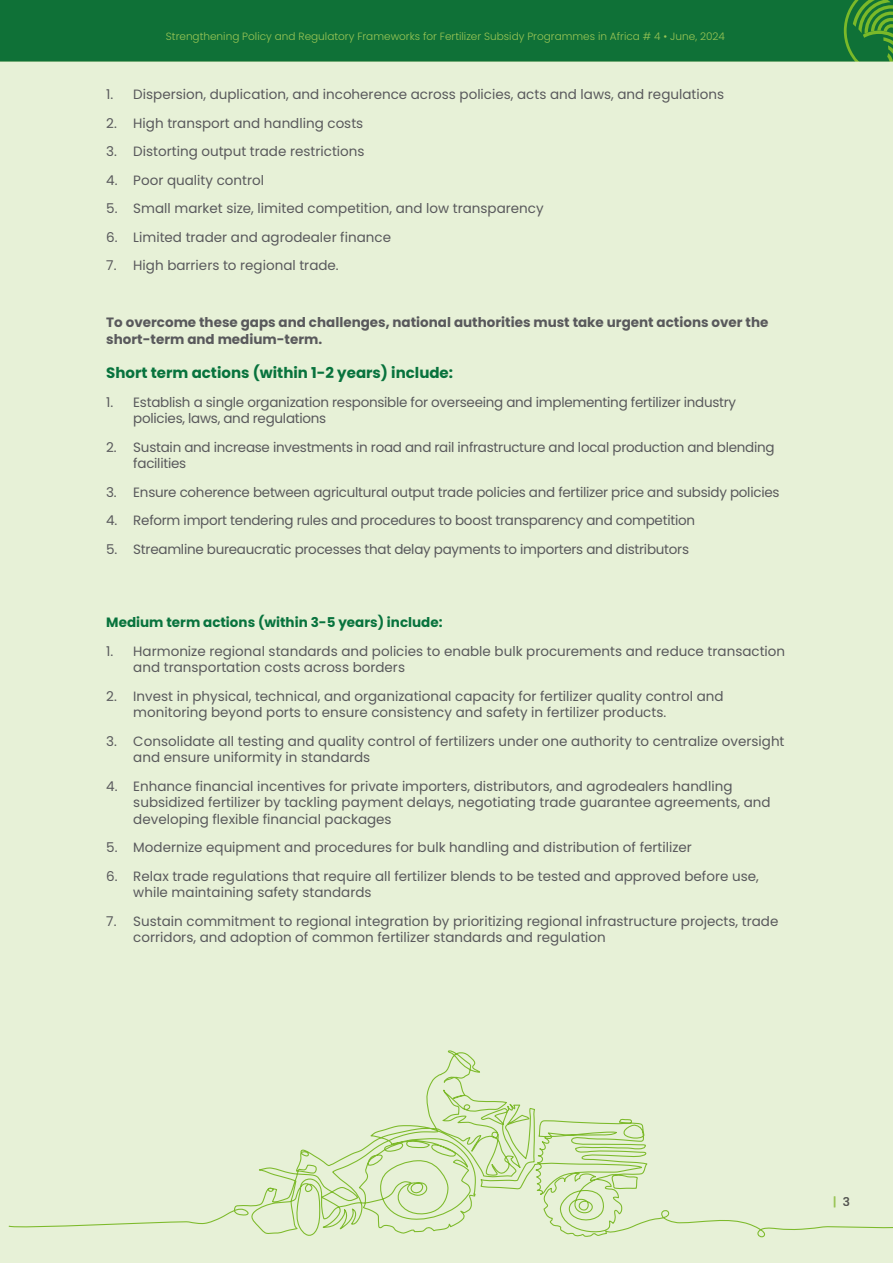
<style>
.page{position:relative;width:893px;height:1263px;background:#fff}
.page>*{position:absolute;margin:0;border:0;box-sizing:border-box;transform-origin:0 0}
.t1{font:700 15px "Poppins";color:#08733d}
.t2{font:13.5px/16.5px "Poppins";color:#59595c}
.t3{font:13.5px/16.5px "Poppins";letter-spacing:-.02em;color:#59595c}
.t4{font:700 13.5px/16.5px "Poppins";color:#59595c}
.t5{font:700 13.5px "Poppins";color:#08733d}
.t6{font:500 12px "Poppins";color:#99c555}
.t7{font:300 10.5px "Poppins";color:#99c555}
.s1{color:#575756}
</style>
<div class="page">
<div style="left:0;top:0;width:893px;height:62px;background:#0f7137"></div>
<svg style="left:844px;top:0;width:49px;height:62px"></svg>
<div style="left:0;top:62px;width:893px;height:1201px;background:#e7f1d7"></div>
<svg style="left:8px;top:1050px;width:885px;height:188px"></svg>
<p class="t7" style="left:166px;top:30px;width:560px">Strengthening Policy and Regulatory Frameworks for Fertilizer Subsidy Programmes in Africa # 4 • June, 2024</p>
<p class="t2" style="left:106px;top:86px;width:619px">1. Dispersion, duplication, and incoherence across policies, acts and laws, and regulations</p>
<p class="t2" style="left:106px;top:115px;width:258px">2. High transport and handling costs</p>
<p class="t2" style="left:106px;top:143px;width:260px">3. Distorting output trade restrictions</p>
<p class="t2" style="left:106px;top:172px;width:159px">4. Poor quality control</p>
<p class="t2" style="left:106px;top:200px;width:439px">5. Small market size, limited competition, and low transparency</p>
<p class="t2" style="left:106px;top:229px;width:286px">6. Limited trader and agrodealer finance</p>
<p class="t2" style="left:106px;top:257px;width:234px">7. High barriers to regional trade.</p>
<p class="t4" style="left:106px;top:314px;width:664px">To overcome these gaps and challenges, national authorities must take urgent actions over the short-term and medium-term.</p>
<p class="t1" style="left:106px;top:364px;width:348px">Short term actions (within 1-2 years) include:</p>
<p class="t3" style="left:133px;top:394px;width:604px;text-indent:-27px">1. Establish a single organization responsible for overseeing and implementing fertilizer industry policies, laws, and regulations</p>
<p class="t3" style="left:133px;top:439px;width:643px;text-indent:-27px">2. Sustain and increase investments in road and rail infrastructure and local production and blending facilities</p>
<p class="t3" style="left:106px;top:484px;width:675px">3. Ensure coherence between agricultural output trade policies and fertilizer price and subsidy policies</p>
<p class="t3" style="left:106px;top:512px;width:590px">4. Reform import tendering rules and procedures to boost transparency and competition</p>
<p class="t3" style="left:106px;top:541px;width:584px">5. Streamline bureaucratic processes that delay payments to importers and distributors</p>
<p class="t5" style="left:106px;top:615px;width:338px">Medium term actions (within 3-5 years) include:</p>
<p class="t2" style="left:133px;top:643px;width:653px;text-indent:-27px">1. Harmonize regional standards and policies to enable bulk procurements and reduce transaction and transportation costs across borders</p>
<p class="t2" style="left:133px;top:688px;width:592px;text-indent:-27px">2. Invest in physical, technical, and organizational capacity for fertilizer quality control and monitoring beyond ports to ensure consistency and safety in fertilizer products.</p>
<p class="t2" style="left:133px;top:733px;width:653px;text-indent:-27px">3. Consolidate all testing and quality control of fertilizers under one authority to centralize oversight and ensure uniformity in standards</p>
<p class="t2" style="left:133px;top:778px;width:639px;text-indent:-27px">4. Enhance financial incentives for private importers, distributors, and agrodealers handling subsidized fertilizer by tackling payment delays, negotiating trade guarantee agreements, and developing flexible financial packages</p>
<p class="t2" style="left:106px;top:839px;width:587px">5. Modernize equipment and procedures for bulk handling and distribution of fertilizer</p>
<p class="t2" style="left:133px;top:868px;width:627px;text-indent:-27px">6. Relax trade regulations that require all fertilizer blends to be tested and approved before use, while maintaining safety standards</p>
<p class="t2" style="left:133px;top:913px;width:647px;text-indent:-27px">7. Sustain commitment to regional integration by prioritizing regional infrastructure projects, trade corridors, and adoption of common fertilizer standards and regulation</p>
<p class="t6" style="left:833px;top:1195px;width:19px">| <span class="s1">3</span></p>
</div>
